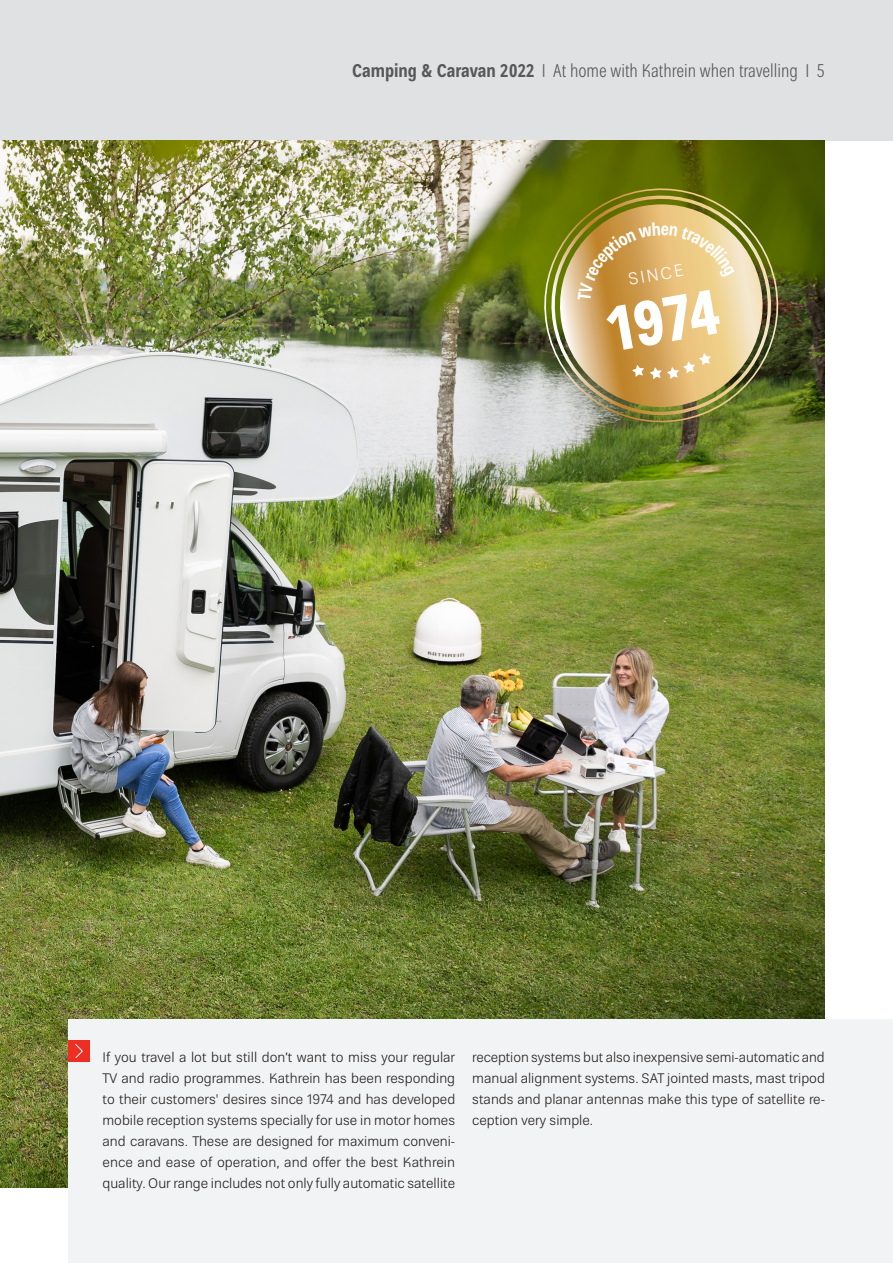
<style>
.page{position:relative;width:893px;height:1263px;background:#fff}
.page>*{position:absolute;margin:0;border:0;box-sizing:border-box;transform-origin:0 0}
.t1{font:800 condensed 61.95px "Kathrein 87";color:#fff}
._01_PageHeader_47LCo{font:300 condensed 18px "Kathrein 47";color:#57585a}
.t2{font:300 16.65px "Kathrein 45";color:#fff}
._04_RunningText_45Li{font:300 13.5px/21px "Kathrein 45";color:#231f20;text-align:justify}
.s1{font-family:"Kathrein 77";font-weight:700}
</style>
<div class="page">
<div style="left:0;top:0;width:893px;height:140px;background:#e0e1e3"></div>
<img style="left:0;top:140px;width:825px;height:1047px">
<div style="left:68px;top:1019px;width:825px;height:244px;background:#f2f3f4"></div>
<div style="left:68px;top:1040px;width:21px;height:21px;background:#ee2e22"></div>
<svg style="left:75px;top:1044px;width:8px;height:14px"></svg>
<img style="left:536px;top:180px;width:251px;height:251px">
<svg style="left:578px;top:222px;width:157px;height:79px;background:#d9b068"></svg>
<p class="_01_PageHeader_47LCo" style="left:352px;top:58px;width:474px"><span class="s1">Camping &amp; Caravan 2022</span> I At home with Kathrein when travelling I 5</p>
<p class="t2" style="left:626px;top:268px;width:57px;rotate:-10deg">SINCE</p>
<p class="t1" style="left:601px;top:287px;width:114px;rotate:-10deg">1974</p>
<p class="_04_RunningText_45Li" style="left:102px;top:1046px;width:354px">If you travel a lot but still don’t want to miss your regular TV and radio programmes. Kathrein has been responding to their customers' desires since 1974 and has developed mobile reception systems specially for use in motor homes and caravans. These are designed for maximum conveni&shy;ence and ease of operation, and offer the best Kathrein quality. Our range includes not only fully automatic satellite</p>
<p class="_04_RunningText_45Li" style="left:472px;top:1046px;width:354px">reception systems but also inexpensive semi-automatic and manual alignment systems. SAT jointed masts, mast tripod stands and planar antennas make this type of satellite re&shy;ception very simple.</p>
</div>
